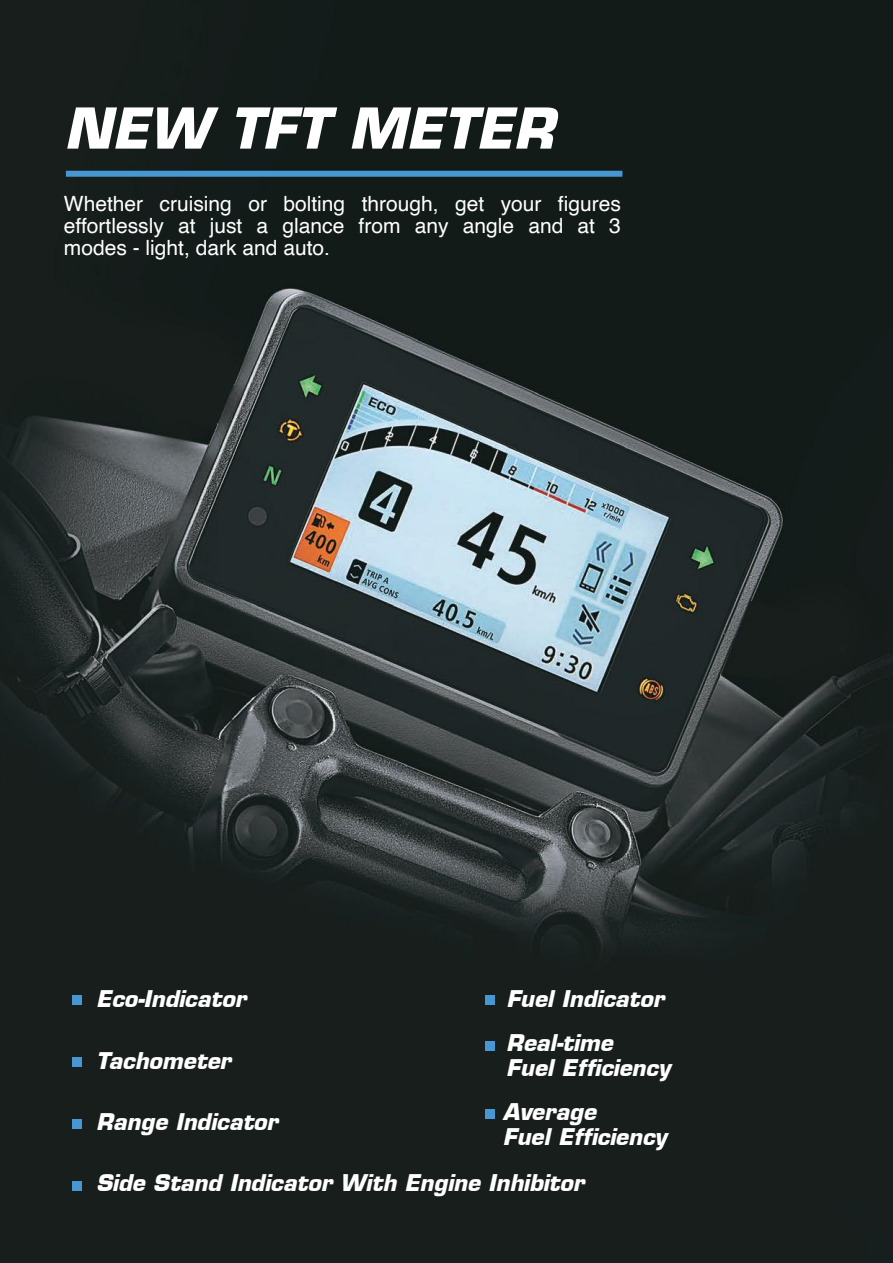
<style>
.page{position:relative;width:893px;height:1263px;background:#fff}
.page>*{position:absolute;margin:0;border:0;box-sizing:border-box;transform-origin:0 0}
.t1{font:italic 700 54.9px "Eurostile LT";color:#fff}
.t2{font:italic 700 22.5px/44.1px "Eurostile LT";color:#fff}
.t3{font:21px/21.8px "Helvetica";color:#fff;text-align:justify}
</style>
<div class="page">
<img style="left:0;top:0;width:893px;height:1263px">
<div style="left:66px;top:171px;width:556px;height:6px;background:#4797d2"></div>
<div style="left:73px;top:996px;width:9px;height:9px;background:#4797d2"></div>
<div style="left:73px;top:1058px;width:9px;height:9px;background:#4797d2"></div>
<div style="left:73px;top:1119px;width:9px;height:10px;background:#4797d2"></div>
<div style="left:485px;top:996px;width:9px;height:9px;background:#4797d2"></div>
<div style="left:485px;top:1042px;width:9px;height:9px;background:#4797d2"></div>
<div style="left:485px;top:1110px;width:9px;height:9px;background:#4797d2"></div>
<div style="left:73px;top:1181px;width:9px;height:10px;background:#4797d2"></div>
<h1 class="t1" style="left:64px;top:94px;width:491px">NEW TFT METER</h1>
<p class="t3" style="left:64px;top:194px;width:559px">Whether cruising or bolting through, get your figures effortlessly at just a glance from any angle and at 3 modes - light, dark and auto.</p>
<p class="t2" style="left:96px;top:977px;width:151px">Eco-Indicator</p>
<p class="t2" style="left:506px;top:977px;width:159px">Fuel Indicator<br>Real-time</p>
<p class="t2" style="left:506px;top:1046px;width:165px">Fuel Efficiency</p>
<p class="t2" style="left:96px;top:1038px;width:136px">Tachometer</p>
<p class="t2" style="left:96px;top:1099px;width:183px">Range Indicator</p>
<p class="t2" style="left:503px;top:1099px;width:165px;line-height:24.8px">Average<br>Fuel Efficiency</p>
<p class="t2" style="left:96px;top:1161px;width:489px">Side Stand Indicator With Engine Inhibitor</p>
</div>
